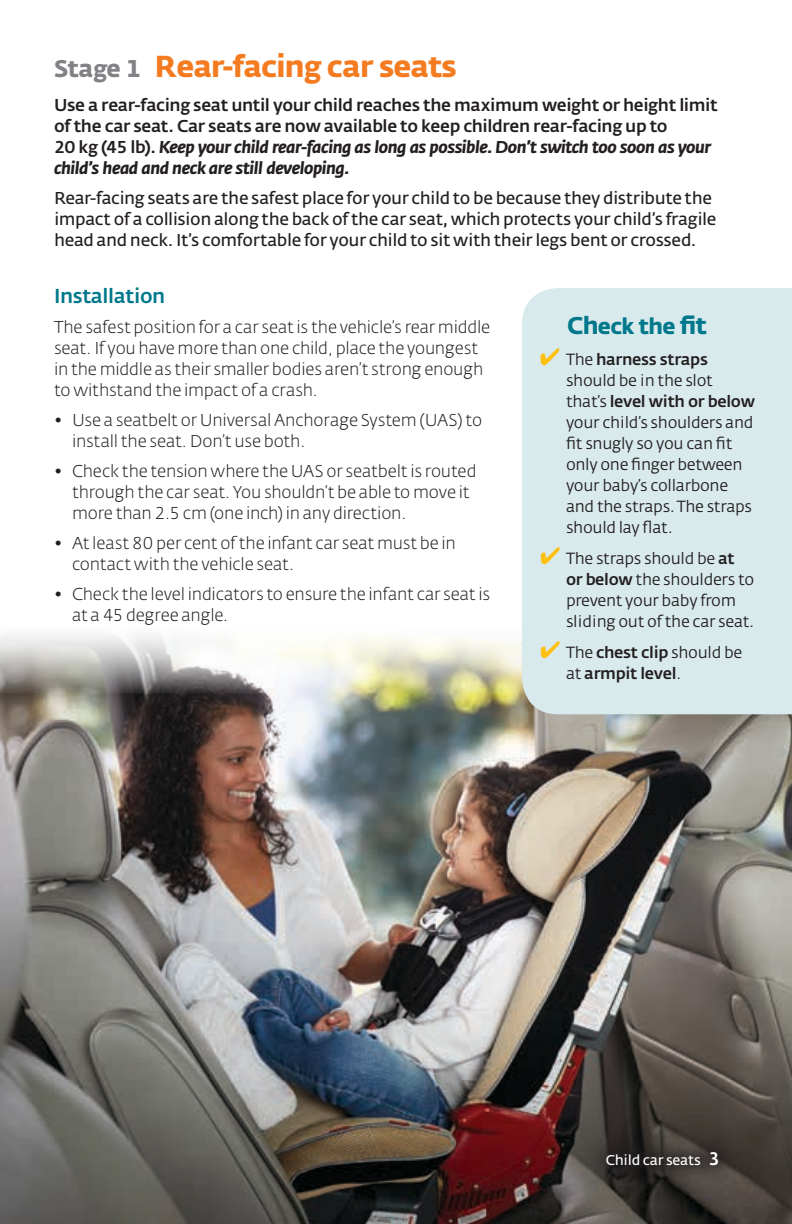
<style>
.page{position:relative;width:792px;height:1224px;background:#fff}
.page>*{position:absolute;margin:0;border:0;box-sizing:border-box;transform-origin:0 0}
.t1{font:30px "Fedra Sans Alt Bold TF";letter-spacing:-.03em;color:#f47b20}
.t2{font:22px "Fedra Sans Alt Bold TF";letter-spacing:-.03em;color:#00788b}
.t3{font:20px "Fedra Sans Alt Medium TF";letter-spacing:-.02em;color:#00788b}
.t4{font:17px/21px "Fedra Sans Alt Light TF";letter-spacing:-.01em;color:#231f20}
.t5{font:17px/21px "Fedra Sans Alt Normal TF";letter-spacing:-.025em;color:#231f20}
.t6{font:17px/21px "Fedra Sans Alt Medium TF";letter-spacing:-.02em;color:#231f20}
.t7{font:italic 700 17px/21px "Fedra Sans Alt";letter-spacing:-.025em;color:#231f20}
.t8{font:16px/21px "Fedra Sans Alt Book TF";letter-spacing:-.02em;color:#231f20}
.t9{font:16px "Fedra Sans Alt Medium TF";letter-spacing:-.02em;color:#231f20}
.t10{font:14px "Fedra Sans Alt Normal TF";letter-spacing:-.02em;color:#fff}
.s1{font-size:24px;color:#808285}
.s2{font-family:"Fedra Sans Alt Medium TF";font-weight:400;font-style:normal}
.s3{font-size:24px}
.s4{color:#febf0f}
.s5{font-family:"Fedra Sans Alt Book TF"}
.s6{font-family:"Fedra Sans Alt Medium TF"}
.s7{font-family:"Fedra Sans Alt Medium TF";font-size:18px}
</style>
<div class="page">
<img style="left:0;top:694px;width:792px;height:530px">
<svg style="left:1px;top:634px;width:521px;height:60px"></svg>
<img style="left:0;top:0;width:1px;height:869px">
<div style="left:522px;top:288px;width:270px;height:426px;background:#d9eaed"></div>
<div style="left:588px;top:1134px;width:149px;height:50px;background:#231f20;opacity:.75"></div>
<h1 class="t1" style="left:54px;top:49px;width:404px"><span class="s1">Stage 1</span> Rear-facing car seats</h1>
<p class="t6" style="left:54px;top:95px;width:665px">Use a rear-facing seat until your child reaches the maximum weight or height limit of the car seat. Car seats are now available to keep children rear-facing up to</p>
<p class="t7" style="left:54px;top:137px;width:658px"><span class="s2">20 kg (45 lb).</span> Keep your child rear-facing as long as possible. Don’t switch too soon as your child’s head and neck are still developing.</p>
<p class="t5" style="left:54px;top:188px;width:664px">Rear-facing seats are the safest place for your child to be because they distribute the impact of a collision along the back of the car seat, which protects your child’s fragile head and neck. It’s comfortable for your child to sit with their legs bent or crossed.</p>
<p class="t3" style="left:54px;top:284px;width:113px">Installation</p>
<p class="t4" style="left:54px;top:317px;width:438px">The safest position for a car seat is the vehicle’s rear middle seat. If you have more than one child, place the youngest in the middle as their smaller bodies aren’t strong enough to withstand the impact of a crash.</p>
<p class="t4" style="left:72px;top:410px;width:412px;text-indent:-18px">• Use a seatbelt or Universal Anchorage System (UAS) to install the seat. Don’t use both.</p>
<p class="t4" style="left:72px;top:461px;width:406px;text-indent:-18px">• Check the tension where the UAS or seatbelt is routed through the car seat. You shouldn’t be able to move it more than 2.5 cm (one inch) in any direction.</p>
<p class="t4" style="left:72px;top:533px;width:385px;text-indent:-18px">• At least 80 per cent of the infant car seat must be in contact with the vehicle seat.</p>
<p class="t4" style="left:72px;top:584px;width:420px;text-indent:-18px">• Check the level indicators to ensure the infant car seat is at a 45 degree angle.</p>
<p class="t2" style="left:567px;top:313px;width:141px"><span class="s3">Ch</span>eck the <span class="s3">fit</span></p>
<p class="t9" style="left:540px;top:350px;width:169px"><span class="s4">✔</span> <span class="s5">The</span> harness straps</p>
<p class="t8" style="left:566px;top:371px;width:148px">should be in the slot</p>
<p class="t9" style="left:566px;top:392px;width:191px"><span class="s5">that’s</span> level with or below</p>
<p class="t8" style="left:566px;top:413px;width:189px">your child’s shoulders and fit snugly so you can fit only one finger between your baby’s collarbone and the straps. The straps should lay flat.</p>
<p class="t8" style="left:566px;top:549px;width:190px;text-indent:-26px"><span class="s4">✔</span> The straps should be <span class="s6">at or below</span> the shoulders to prevent your baby from sliding out of the car seat.</p>
<p class="t8" style="left:540px;top:643px;width:204px"><span class="s4">✔</span> The <span class="s6">chest clip</span> should be</p>
<p class="t9" style="left:566px;top:664px;width:117px"><span class="s5">at</span> armpit level<span class="s5">.</span></p>
<p class="t10" style="left:606px;top:1153px;width:116px">Child car seats <span class="s7">3</span></p>
</div>
